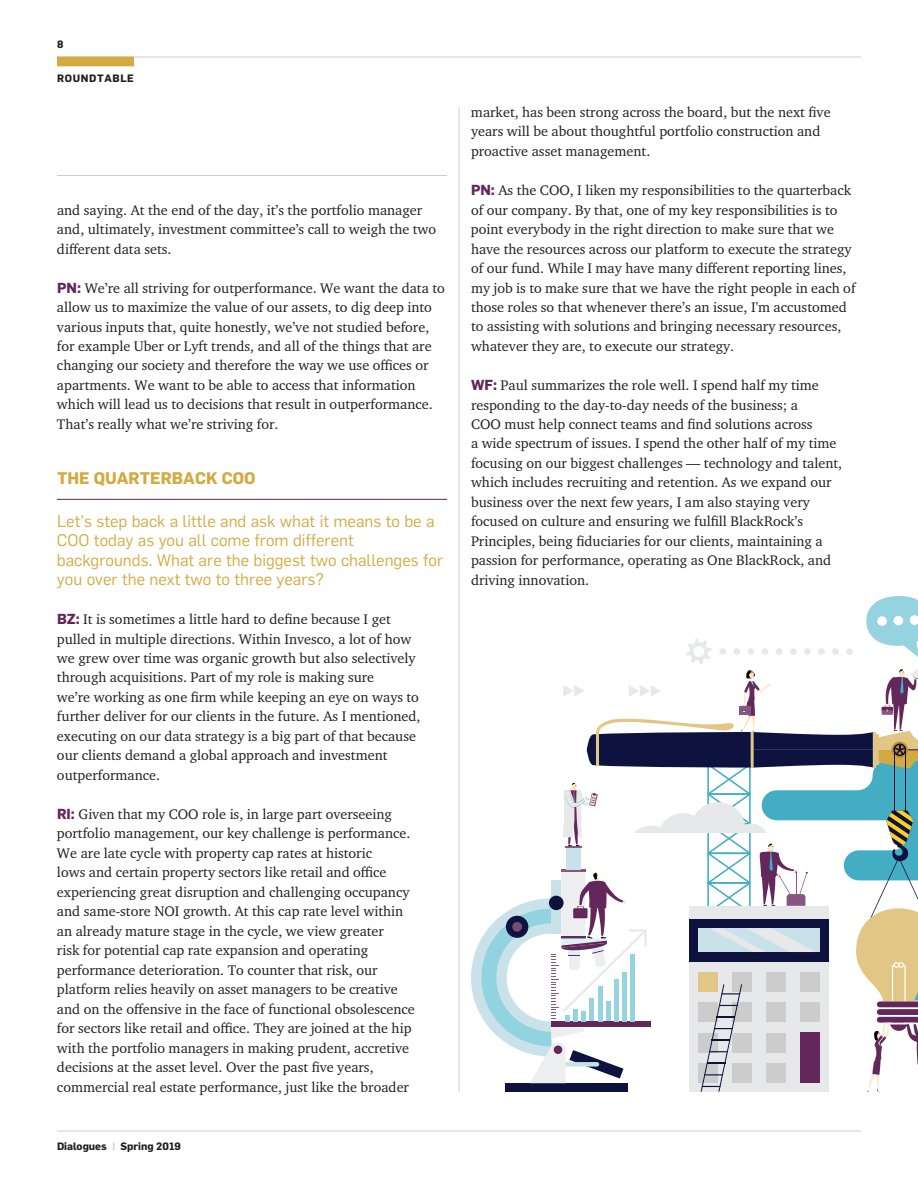
<style>
.page{position:relative;width:918px;height:1188px;background:#fff}
.page>*{position:absolute;margin:0;border:0;box-sizing:border-box;transform-origin:0 0}
.t1{font:16.5px/19.5px "Flama";color:#d2aa41}
.t2{font:700 16.5px "Flama";color:#d2aa41}
.t3{font:14.25px/19.5px "Charter ITC Std";color:#231f20}
.t4{font:700 10.5px "Flama";color:#231f20}
.t5{font:700 10.5px "Flama";letter-spacing:.06em;color:#231f20}
.s1{font-family:"Flama";font-weight:700;color:#63265b}
.s2{color:#cdcecf}
</style>
<div class="page">
<hr style="left:57px;top:499px;width:390px;height:1px;background:#63265b">
<hr style="left:57px;top:1131px;width:804px;height:1px;background:#cdcecf">
<hr style="left:57px;top:57px;width:804px;height:1px;background:#cdcecf">
<hr style="left:57px;top:175px;width:390px;height:1px;background:#cdcecf">
<div style="left:57px;top:57px;width:77px;height:9px;background:#d2aa41"></div>
<hr style="left:459px;top:107px;width:1px;height:985px;background:#cdcecf">
<svg style="left:471px;top:596px;width:447px;height:496px"></svg>
<p class="t4" style="left:57px;top:40px;width:8px">8</p>
<p class="t5" style="left:57px;top:75px;width:79px">ROUNDTABLE</p>
<p class="t3" style="left:57px;top:201px;width:381px">and saying. At the end of the day, it’s the portfolio manager and, ultimately, investment committee’s call to weigh the two different data sets.</p>
<p class="t3" style="left:57px;top:279px;width:389px"><span class="s1">PN:</span> We’re all striving for outperformance. We want the data to allow us to maximize the value of our assets, to dig deep into various inputs that, quite honestly, we’ve not studied before, for example Uber or Lyft trends, and all of the things that are changing our society and therefore the way we use offices or apartments. We want to be able to access that information which will lead us to decisions that result in outperformance.<br>That’s really what we’re striving for.</p>
<p class="t2" style="left:57px;top:472px;width:200px">THE QUARTERBACK COO</p>
<p class="t1" style="left:57px;top:512px;width:388px">Let’s step back a little and ask what it means to be a COO today as you all come from different backgrounds. What are the biggest two challenges for you over the next two to three years?</p>
<p class="t3" style="left:57px;top:610px;width:365px"><span class="s1">BZ:</span> It is sometimes a little hard to define because I get pulled in multiple directions. Within Invesco, a lot of how we grew over time was organic growth but also selectively through acquisitions. Part of my role is making sure<br>we’re working as one firm while keeping an eye on ways to further deliver for our clients in the future. As I mentioned, executing on our data strategy is a big part of that because our clients demand a global approach and investment outperformance.</p>
<p class="t3" style="left:57px;top:805px;width:359px"><span class="s1">RI:</span> Given that my COO role is, in large part overseeing portfolio management, our key challenge is performance.<br>We are late cycle with property cap rates at historic<br>lows and certain property sectors like retail and office experiencing great disruption and challenging occupancy and same-store NOI growth. At this cap rate level within an already mature stage in the cycle, we view greater<br>risk for potential cap rate expansion and operating performance deterioration. To counter that risk, our platform relies heavily on asset managers to be creative and on the offensive in the face of functional obsolescence for sectors like retail and office. They are joined at the hip with the portfolio managers in making prudent, accretive decisions at the asset level. Over the past five years, commercial real estate performance, just like the broader</p>
<p class="t4" style="left:57px;top:1142px;width:125px">Dialogues <span class="s2">|</span> Spring 2019</p>
<p class="t3" style="left:471px;top:103px;width:361px">market, has been strong across the board, but the next five years will be about thoughtful portfolio construction and proactive asset management.</p>
<p class="t3" style="left:471px;top:181px;width:386px"><span class="s1">PN:</span> As the COO, I liken my responsibilities to the quarterback of our company. By that, one of my key responsibilities is to point everybody in the right direction to make sure that we have the resources across our platform to execute the strategy of our fund. While I may have many different reporting lines, my job is to make sure that we have the right people in each of those roles so that whenever there’s an issue, I'm accustomed to assisting with solutions and bringing necessary resources, whatever they are, to execute our strategy.</p>
<p class="t3" style="left:471px;top:376px;width:373px"><span class="s1">WF:</span> Paul summarizes the role well. I spend half my time responding to the day-to-day needs of the business; a<br>COO must help connect teams and find solutions across<br>a wide spectrum of issues. I spend the other half of my time focusing on our biggest challenges — technology and talent, which includes recruiting and retention. As we expand our business over the next few years, I am also staying very focused on culture and ensuring we fulfill BlackRock’s Principles, being fiduciaries for our clients, maintaining a passion for performance, operating as One BlackRock, and driving innovation.</p>
</div>
